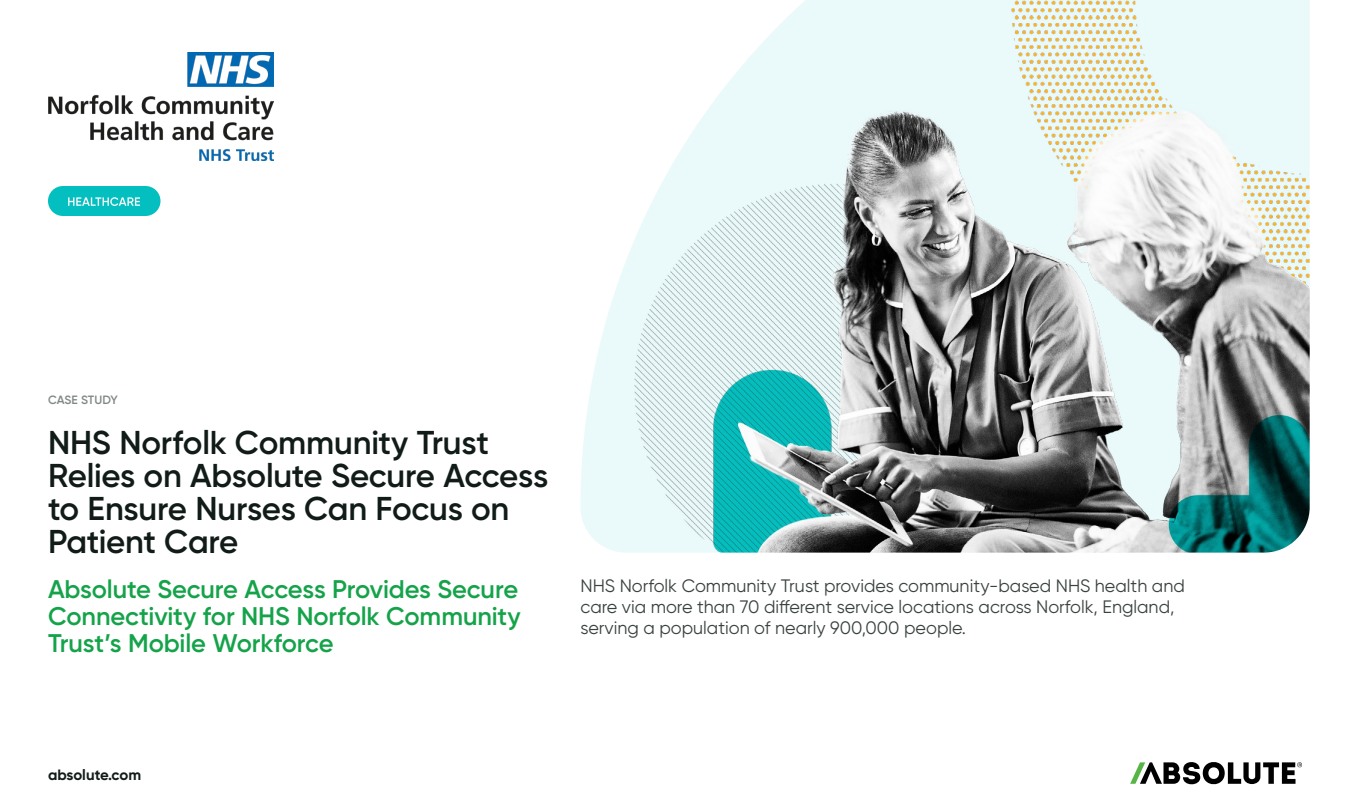
<style>
.page{position:relative;width:1350px;height:810px;background:#fff}
.page>*{position:absolute;margin:0;border:0;box-sizing:border-box;transform-origin:0 0}
.t1{font:600 33px/33px "Gilroy";letter-spacing:-.01em;color:#111c18}
.t2{font:600 25.5px/27px "Gilroy";letter-spacing:-.005em;color:#15a34a;text-align:justify}
.t3{font:18px/21px "Gilroy";color:#39423e}
.t4{font:700 15px "Gilroy";color:#111c18}
.t5{font:600 12px "Gilroy";color:#808784}
</style>
<div class="page">
<svg style="left:1130px;top:762px;width:172px;height:22px"></svg>
<img style="left:48px;top:52px;width:225px;height:109px">
<div style="left:48px;top:186px;width:112px;height:30px;background:#04bfbf;border-radius:15px"></div>
<svg style="left:68px;top:197px;width:72px;height:9px"></svg>
<img style="left:592px;top:0;width:718px;height:553px">
<p class="t5" style="left:48px;top:392px;width:71px">CASE STUDY</p>
<h1 class="t1" style="left:48px;top:426px;width:502px">NHS Norfolk Community Trust<br>Relies on Absolute Secure Access to Ensure Nurses Can Focus on<br>Patient Care</h1>
<h2 class="t2" style="left:48px;top:575px;width:474px">Absolute Secure Access Provides Secure Connectivity for NHS Norfolk Community Trust’s Mobile Workforce</h2>
<p class="t3" style="left:580px;top:575px;width:606px">NHS Norfolk Community Trust provides community-based NHS health and care via more than 70 different service locations across Norfolk, England, serving a population of nearly 900,000 people.</p>
<p class="t4" style="left:48px;top:765px;width:95px">absolute.com</p>
</div>
